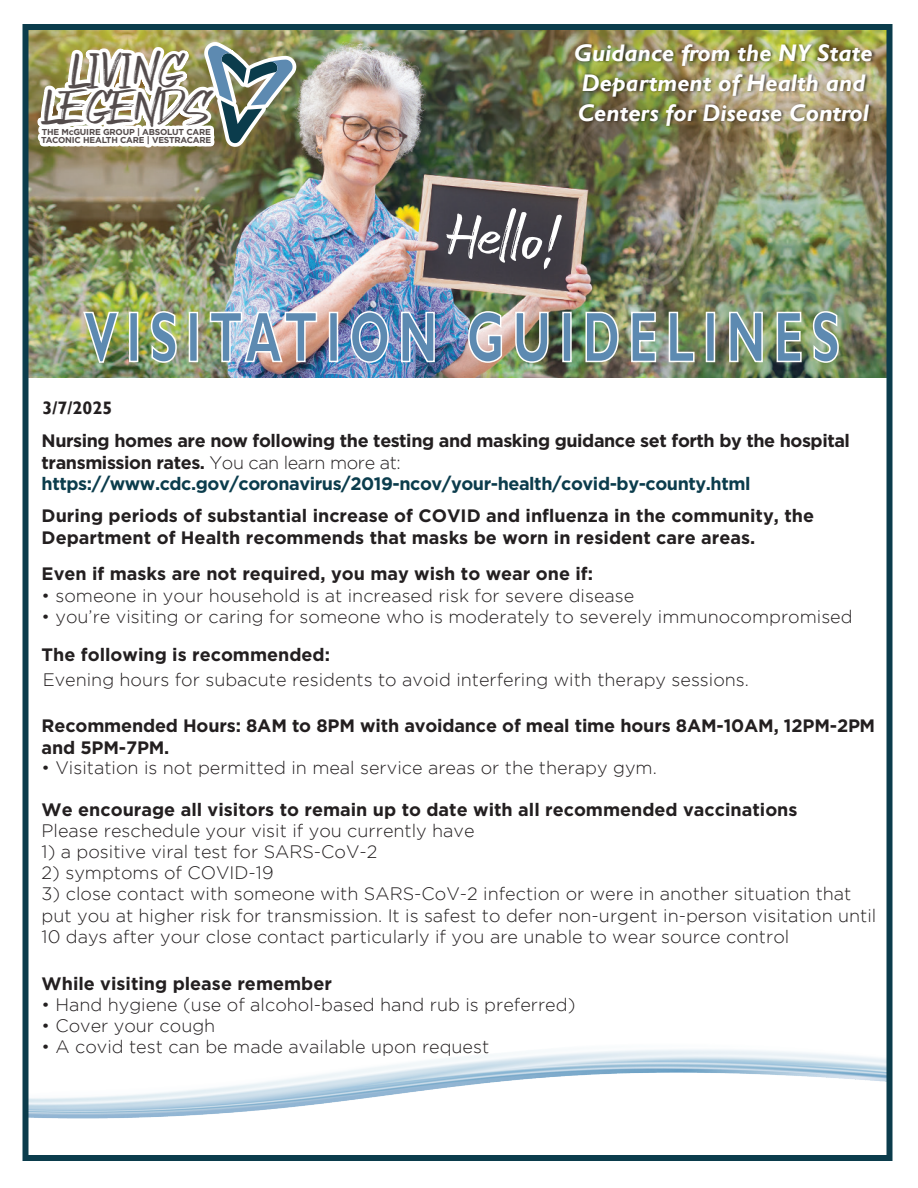
<style>
.page{position:relative;width:918px;height:1188px;background:#fff}
.page>*{position:absolute;margin:0;border:0;box-sizing:border-box;transform-origin:0 0}
.t1{font:41.85px/35.7px "Brushline";letter-spacing:-.02em;color:#544c4c;text-align:center}
.t2{font:italic 700 24px/30px "Gill Sans";color:#fff}
.t3{font:300 18px/21.6px "Gotham";color:#231f20}
.t4{font:700 18px/21.6px "Gotham";color:#231f20}
.t5{font:700 18px/21.6px "Gotham";letter-spacing:-.025em;color:#231f20}
.t6{font:700 18px "Gill Sans";color:#231f20}
.t7{font:700 8.55px/7.4px "Gotham";letter-spacing:-.025em;color:#544c4c}
.s1{font-weight:300}
.s2{color:#0b3c4c}
</style>
<div class="page">
<img style="left:22px;top:24px;width:870px;height:1137px">
<h1 class="t1" style="left:43px;top:52px;width:169px">LIVING<br>LEGENDS</h1>
<p class="t7" style="left:41px;top:128px;width:172px">THE McGUIRE GROUP | ABSOLUT CARE<br>TACONIC HEALTH CARE | VESTRACARE</p>
<h2 class="t2" style="left:574px;top:38px;width:300px">Guidance from the NY State<br>Department of Health and<br>Centers for Disease Control</h2>
<p class="t6" style="left:43px;top:397px;width:71px">3/7/2025</p>
<p class="t5" style="left:42px;top:430px;width:810px">Nursing homes are now following the testing and masking guidance set forth by the hospital transmission rates. <span class="s1">You can learn more at: </span><span class="s2">https://www.cdc.gov/coronavirus/2019-ncov/your-health/covid-by-county.html</span></p>
<p class="t4" style="left:42px;top:505px;width:774px">During periods of substantial increase of COVID and influenza in the community, the<br>Department of Health recommends that masks be worn in resident care areas.</p>
<p class="t4" style="left:42px;top:563px;width:553px">Even if masks are not required, you may wish to wear one if:</p>
<p class="t3" style="left:42px;top:585px;width:594px">• someone in your household is at increased risk for severe disease</p>
<p class="t3" style="left:42px;top:606px;width:813px">• you’re visiting or caring for someone who is moderately to severely immunocompromised</p>
<p class="t4" style="left:42px;top:643px;width:290px">The following is recommended:</p>
<p class="t3" style="left:43px;top:668px;width:708px">Evening hours for subacute residents to avoid interfering with therapy sessions.</p>
<p class="t4" style="left:42px;top:714px;width:835px">Recommended Hours: 8AM to 8PM with avoidance of meal time hours 8AM-10AM, 12PM-2PM and 5PM-7PM.</p>
<p class="t3" style="left:42px;top:757px;width:617px">• Visitation is not permitted in meal service areas or the therapy gym.</p>
<p class="t4" style="left:42px;top:798px;width:757px">We encourage all visitors to remain up to date with all recommended vaccinations</p>
<p class="t3" style="left:42px;top:820px;width:434px">Please reschedule your visit if you currently have</p>
<p class="t3" style="left:42px;top:841px;width:337px">1) a positive viral test for SARS-CoV-2</p>
<p class="t3" style="left:42px;top:862px;width:233px">2) symptoms of COVID-19</p>
<p class="t3" style="left:42px;top:883px;width:836px">3) close contact with someone with SARS-CoV-2 infection or were in another situation that put you at higher risk for transmission. It is safest to defer non-urgent in-person visitation until<br>10 days after your close contact particularly if you are unable to wear source control</p>
<p class="t4" style="left:42px;top:972px;width:292px">While visiting please remember</p>
<p class="t3" style="left:42px;top:993px;width:535px">• Hand hygiene (use of alcohol-based hand rub is preferred)</p>
<p class="t3" style="left:42px;top:1014px;width:175px">• Cover your cough</p>
<p class="t3" style="left:42px;top:1035px;width:449px">• A covid test can be made available upon request</p>
</div>
